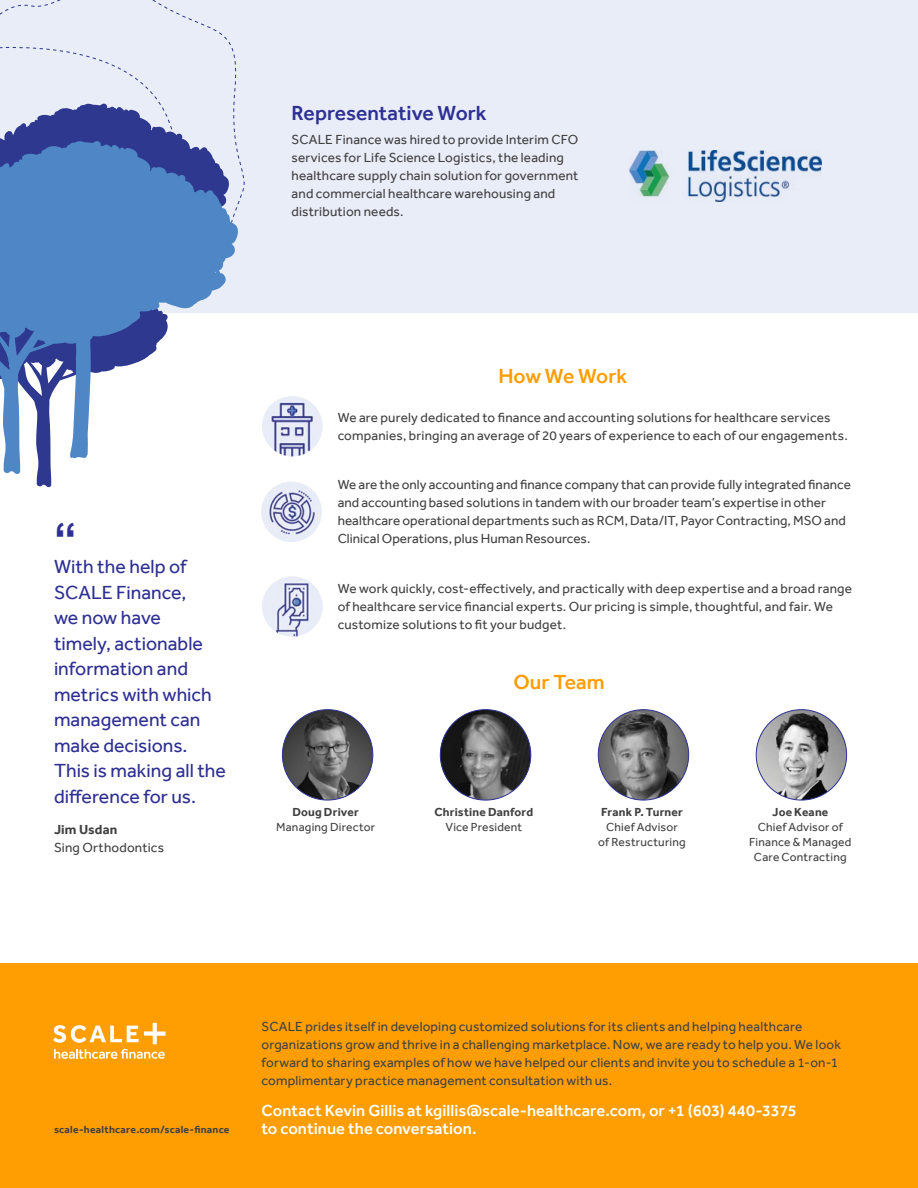
<style>
.page{position:relative;width:918px;height:1188px;background:#fff}
.page>*{position:absolute;margin:0;border:0;box-sizing:border-box;transform-origin:0 0}
.t1{font:700 45px "Arial";color:#2e3092}
.t2{font:500 21px "Effra";color:#2e3092}
.t3{font:500 21px "Effra";color:#ff9e03}
.t4{font:19.5px/25.5px "Effra";color:#2e3092}
.t5{font:500 16.5px "Effra";letter-spacing:.005em;color:#fff}
.t6{font:13.5px/18px "Effra";letter-spacing:.01em;color:#414142}
.t7{font:700 13.5px "Effra";letter-spacing:.015em;color:#414142}
.t8{font:12px/15px "Effra";letter-spacing:.015em;color:#414142;text-align:center}
.t9{font:700 12px "Effra";letter-spacing:.015em;color:#414142}
.t10{font:700 10.5px "Effra";letter-spacing:.02em;color:#414142}
</style>
<div class="page">
<div style="left:0;top:963px;width:918px;height:225px;background:#ff9e03"></div>
<svg style="left:53px;top:1023px;width:113px;height:36px"></svg>
<img style="left:261px;top:482px;width:61px;height:60px;border-radius:30px">
<img style="left:262px;top:576px;width:61px;height:61px;border-radius:30px">
<img style="left:756px;top:710px;width:91px;height:90px;border-radius:45px">
<img style="left:440px;top:710px;width:91px;height:90px;border-radius:45px">
<div style="left:0;top:0;width:918px;height:312px;background:#e9edf8"></div>
<svg style="left:0;top:0;width:244px;height:203px"></svg>
<svg style="left:3px;top:458px;width:72px;height:29px"></svg>
<svg style="left:0;top:140px;width:239px;height:318px;fill:#4f87c6"></svg>
<img style="left:598px;top:710px;width:91px;height:90px;border-radius:45px">
<img style="left:282px;top:710px;width:91px;height:90px;border-radius:45px">
<img style="left:262px;top:396px;width:61px;height:60px;border-radius:30px">
<img style="left:629px;top:151px;width:192px;height:50px">
<h2 class="t2" style="left:292px;top:101px;width:197px">Representative Work</h2>
<p class="t6" style="left:292px;top:131px;width:288px">SCALE Finance was hired to provide Interim CFO services for Life Science Logistics, the leading healthcare supply chain solution for government and commercial healthcare warehousing and distribution needs.</p>
<h1 class="t1" style="left:54px;top:513px;width:24px">“</h1>
<h3 class="t4" style="left:54px;top:554px;width:174px">With the help of<br>SCALE Finance,<br>we now have<br>timely, actionable information and metrics with which management can make decisions.<br>This is making all the difference for us.</h3>
<p class="t7" style="left:54px;top:821px;width:65px">Jim Usdan</p>
<p class="t6" style="left:54px;top:838px;width:112px">Sing Orthodontics</p>
<h2 class="t3" style="left:498px;top:363px;width:130px">How We Work</h2>
<p class="t6" style="left:338px;top:408px;width:512px">We are purely dedicated to finance and accounting solutions for healthcare services companies, bringing an average of 20 years of experience to each of our engagements.</p>
<p class="t6" style="left:338px;top:475px;width:515px">We are the only accounting and finance company that can provide fully integrated finance and accounting based solutions in tandem with our broader team’s expertise in other healthcare operational departments such as RCM, Data/IT, Payor Contracting, MSO and Clinical Operations, plus Human Resources.</p>
<p class="t6" style="left:338px;top:579px;width:516px">We work quickly, cost-effectively, and practically with deep expertise and a broad range of healthcare service financial experts. Our pricing is simple, thoughtful, and fair. We customize solutions to fit your budget.</p>
<p class="t9" style="left:292px;top:805px;width:68px">Doug Driver</p>
<p class="t8" style="left:276px;top:819px;width:101px">Managing Director</p>
<h2 class="t3" style="left:513px;top:669px;width:93px">Our Team</h2>
<p class="t9" style="left:435px;top:805px;width:100px">Christine Danford</p>
<p class="t8" style="left:446px;top:819px;width:78px">Vice President</p>
<p class="t9" style="left:601px;top:805px;width:83px">Frank P. Turner</p>
<p class="t8" style="left:598px;top:819px;width:89px">Chief Advisor<br>of Restructuring</p>
<p class="t9" style="left:772px;top:805px;width:58px">Joe Keane</p>
<p class="t8" style="left:749px;top:819px;width:104px">Chief Advisor of<br>Finance &amp; Managed<br>Care Contracting</p>
<p class="t6" style="left:262px;top:1018px;width:581px">SCALE prides itself in developing customized solutions for its clients and helping healthcare organizations grow and thrive in a challenging marketplace. Now, we are ready to help you. We look forward to sharing examples of how we have helped our clients and invite you to schedule a 1-on-1 complimentary practice management consultation with us.</p>
<p class="t5" style="left:262px;top:1104px;width:537px">Contact Kevin Gillis at kgillis@scale-healthcare.com, or +1 (603) 440-3375</p>
<p class="t10" style="left:54px;top:1123px;width:177px">scale-healthcare.com/scale-finance</p>
<p class="t5" style="left:262px;top:1122px;width:216px">to continue the conversation.</p>
</div>
